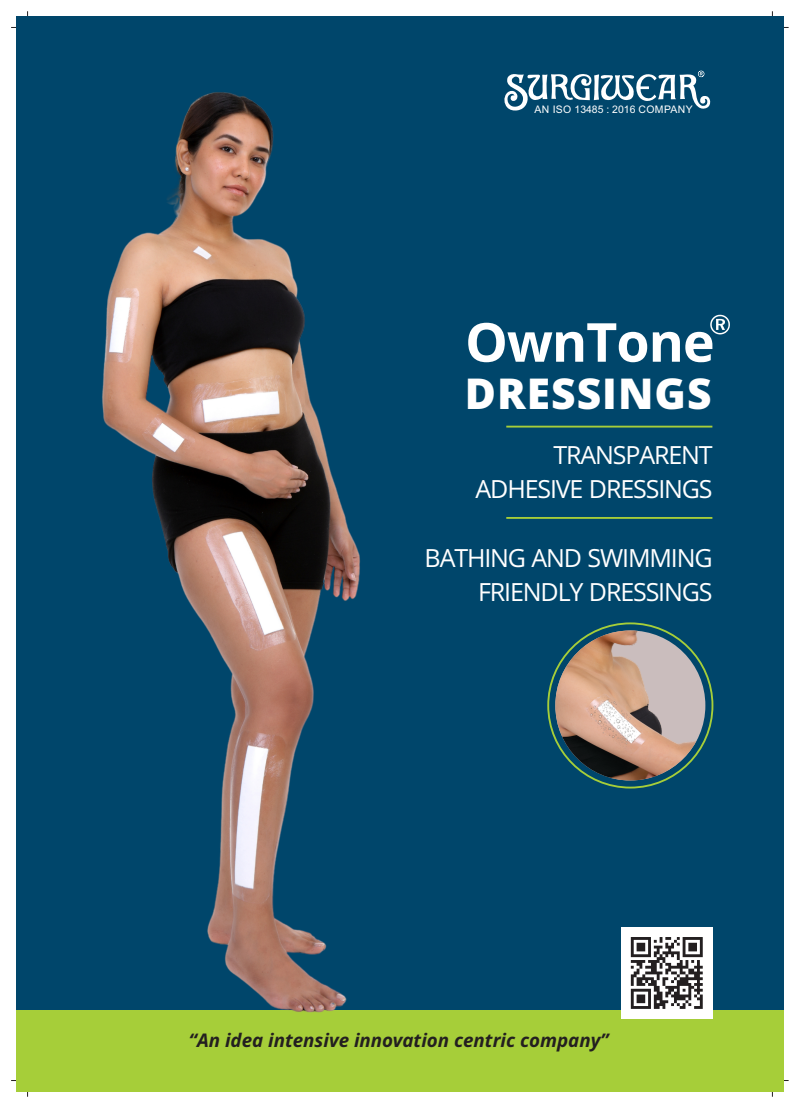
<style>
.page{position:relative;width:800px;height:1108px;background:#fff}
.page>*{position:absolute;margin:0;border:0;box-sizing:border-box;transform-origin:0 0}
.t1{font:700 53.75px "Open Sans";letter-spacing:-.02em;color:#fff}
.t2{font:800 42.5px "Open Sans";letter-spacing:.025em;color:#fff}
.t3{font:25px/34px "Open Sans";letter-spacing:-.045em;color:#fff;text-align:right}
.t4{font:italic 700 18.75px "Open Sans";color:#231f20}
.t5{font:10.38px "Arial";letter-spacing:.015em;color:#fff}
</style>
<div class="page">
<svg style="left:771px;top:11px;width:17px;height:17px"></svg>
<svg style="left:771px;top:1079px;width:17px;height:17px"></svg>
<svg style="left:11px;top:11px;width:17px;height:17px"></svg>
<svg style="left:11px;top:1079px;width:17px;height:17px"></svg>
<div style="left:17px;top:17px;width:765px;height:993px;background:#00466b"></div>
<div style="left:17px;top:1010px;width:765px;height:81px;background:#a6ce39"></div>
<hr style="left:506px;top:425px;width:206px;height:2px;background:#a6ce39">
<svg style="left:503px;top:71px;width:207px;height:40px"></svg>
<img style="left:67px;top:38px;width:324px;height:975px">
<svg style="left:710px;top:315px;width:19px;height:19px"></svg>
<hr style="left:506px;top:517px;width:206px;height:2px;background:#a6ce39">
<div style="left:621px;top:927px;width:91px;height:91px;background:#fff"></div>
<svg style="left:630px;top:937px;width:72px;height:71px"></svg>
<img style="left:555px;top:630px;width:150px;height:150px;border-radius:75px">
<p class="t5" style="left:534px;top:105px;width:160px">AN ISO 13485 : 2016 COMPANY</p>
<h1 class="t1" style="left:465px;top:320px;width:251px">OwnTone</h1>
<h2 class="t2" style="left:464px;top:376px;width:248px">DRESSINGS</h2>
<p class="t3" style="left:475px;top:440px;width:238px">TRANSPARENT<br>ADHESIVE DRESSINGS</p>
<p class="t3" style="left:424px;top:543px;width:289px">BATHING AND SWIMMING<br>FRIENDLY DRESSINGS</p>
<p class="t4" style="left:189px;top:1032px;width:421px">“An idea intensive innovation centric company”</p>
</div>
